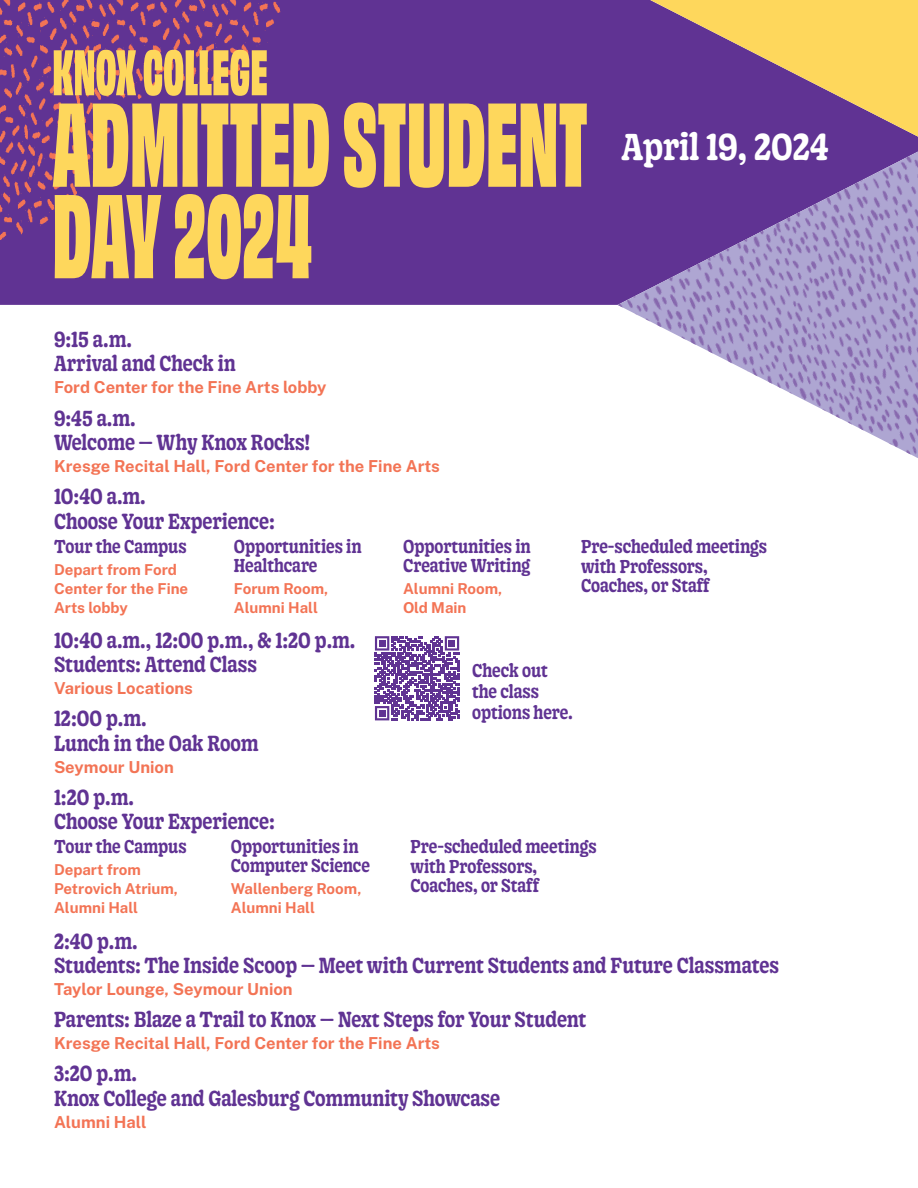
<style>
.page{position:relative;width:918px;height:1188px;background:#fff}
.page>*{position:absolute;margin:0;border:0;box-sizing:border-box;transform-origin:0 0}
.t1{font:111px "Obviously Cond Blck";letter-spacing:.005em;color:#fed75c}
.t2{font:60px "Obviously Cond Blck";letter-spacing:.005em;color:#fed75c}
.t3{font:600 36px "Gooper Semi Condensed 7";color:#fff}
.body_text{font:600 21px "Gooper Semi Condensed 7";color:#603393}
.body_text-2{font:600 18px/19.5px "Gooper Semi Condensed 7";color:#603393}
.body_text-3{font:700 16.5px "Public Sans";color:#f37455}
.body_text-4{font:700 15px/18.8px "Public Sans";color:#f37455}
</style>
<div class="page">
<svg style="left:375px;top:636px;width:84px;height:84px"></svg>
<div style="left:0;top:0;width:918px;height:305px;background:#603393"></div>
<svg style="left:650px;top:0;width:268px;height:137px;background:#af8577"></svg>
<img style="left:618px;top:152px;width:300px;height:306px">
<img style="left:0;top:0;width:284px;height:240px">
<p class="t2" style="left:52px;top:29px;width:217px">KNOX COLLEGE</p>
<p class="t1" style="left:52px;top:65px;width:537px">ADMITTED STUDENT</p>
<p class="t1" style="left:52px;top:156px;width:261px">DAY 2024</p>
<p class="body_text" style="left:54px;top:326px;width:79px">9:15 a.m.</p>
<p class="body_text" style="left:54px;top:351px;width:183px">Arrival and Check in</p>
<p class="body_text-3" style="left:54px;top:376px;width:274px">Ford Center for the Fine Arts lobby</p>
<p class="body_text" style="left:54px;top:405px;width:83px">9:45 a.m.</p>
<p class="body_text" style="left:54px;top:429px;width:258px">Welcome — Why Knox Rocks!</p>
<p class="body_text-3" style="left:54px;top:455px;width:387px">Kresge Recital Hall, Ford Center for the Fine Arts</p>
<p class="body_text" style="left:54px;top:484px;width:93px">10:40 a.m.</p>
<p class="body_text" style="left:54px;top:508px;width:222px">Choose Your Experience:</p>
<p class="t3" style="left:621px;top:125px;width:209px">April 19, 2024</p>
<p class="body_text-2" style="left:54px;top:537px;width:134px">Tour the Campus</p>
<p class="body_text-4" style="left:54px;top:560px;width:136px">Depart from Ford<br>Center for the Fine<br>Arts lobby</p>
<p class="body_text-2" style="left:234px;top:537px;width:129px">Opportunities in<br>Healthcare</p>
<p class="body_text-4" style="left:234px;top:579px;width:96px">Forum Room,<br>Alumni Hall</p>
<p class="body_text" style="left:54px;top:627px;width:303px">10:40 a.m., 12:00 p.m., &amp; 1:20 p.m.</p>
<p class="body_text" style="left:54px;top:651px;width:204px">Students: Attend Class</p>
<p class="body_text-3" style="left:54px;top:677px;width:140px">Various Locations</p>
<p class="body_text" style="left:54px;top:706px;width:94px">12:00 p.m.</p>
<p class="body_text" style="left:54px;top:730px;width:206px">Lunch in the Oak Room</p>
<p class="body_text-3" style="left:54px;top:756px;width:121px">Seymour Union</p>
<p class="body_text" style="left:54px;top:785px;width:81px">1:20 p.m.</p>
<p class="body_text" style="left:54px;top:809px;width:222px">Choose Your Experience:</p>
<p class="body_text-2" style="left:54px;top:837px;width:134px">Tour the Campus</p>
<p class="body_text-4" style="left:54px;top:860px;width:126px">Depart from<br>Petrovich Atrium,<br>Alumni Hall</p>
<p class="body_text-2" style="left:231px;top:837px;width:141px">Opportunities in<br>Computer Science</p>
<p class="body_text-4" style="left:231px;top:879px;width:132px">Wallenberg Room,<br>Alumni Hall</p>
<p class="body_text-2" style="left:403px;top:537px;width:129px">Opportunities in<br>Creative Writing</p>
<p class="body_text-4" style="left:403px;top:579px;width:101px">Alumni Room,<br>Old Main</p>
<p class="body_text-2" style="left:581px;top:537px;width:188px">Pre-scheduled meetings with Professors,<br>Coaches, or Staff</p>
<p class="body_text-2" style="left:472px;top:661px;width:102px;line-height:21px">Check out the class options here.</p>
<p class="body_text-2" style="left:411px;top:838px;width:188px">Pre-scheduled meetings with Professors,<br>Coaches, or Staff</p>
<p class="body_text" style="left:54px;top:928px;width:85px">2:40 p.m.</p>
<p class="body_text" style="left:54px;top:952px;width:726px">Students: The Inside Scoop — Meet with Current Students and Future Classmates</p>
<p class="body_text-3" style="left:54px;top:978px;width:240px">Taylor Lounge, Seymour Union</p>
<p class="body_text" style="left:54px;top:1006px;width:534px">Parents: Blaze a Trail to Knox — Next Steps for Your Student</p>
<p class="body_text-3" style="left:54px;top:1032px;width:387px">Kresge Recital Hall, Ford Center for the Fine Arts</p>
<p class="body_text" style="left:54px;top:1061px;width:85px">3:20 p.m.</p>
<p class="body_text" style="left:54px;top:1085px;width:448px">Knox College and Galesburg Community Showcase</p>
<p class="body_text-3" style="left:54px;top:1111px;width:94px">Alumni Hall</p>
</div>
